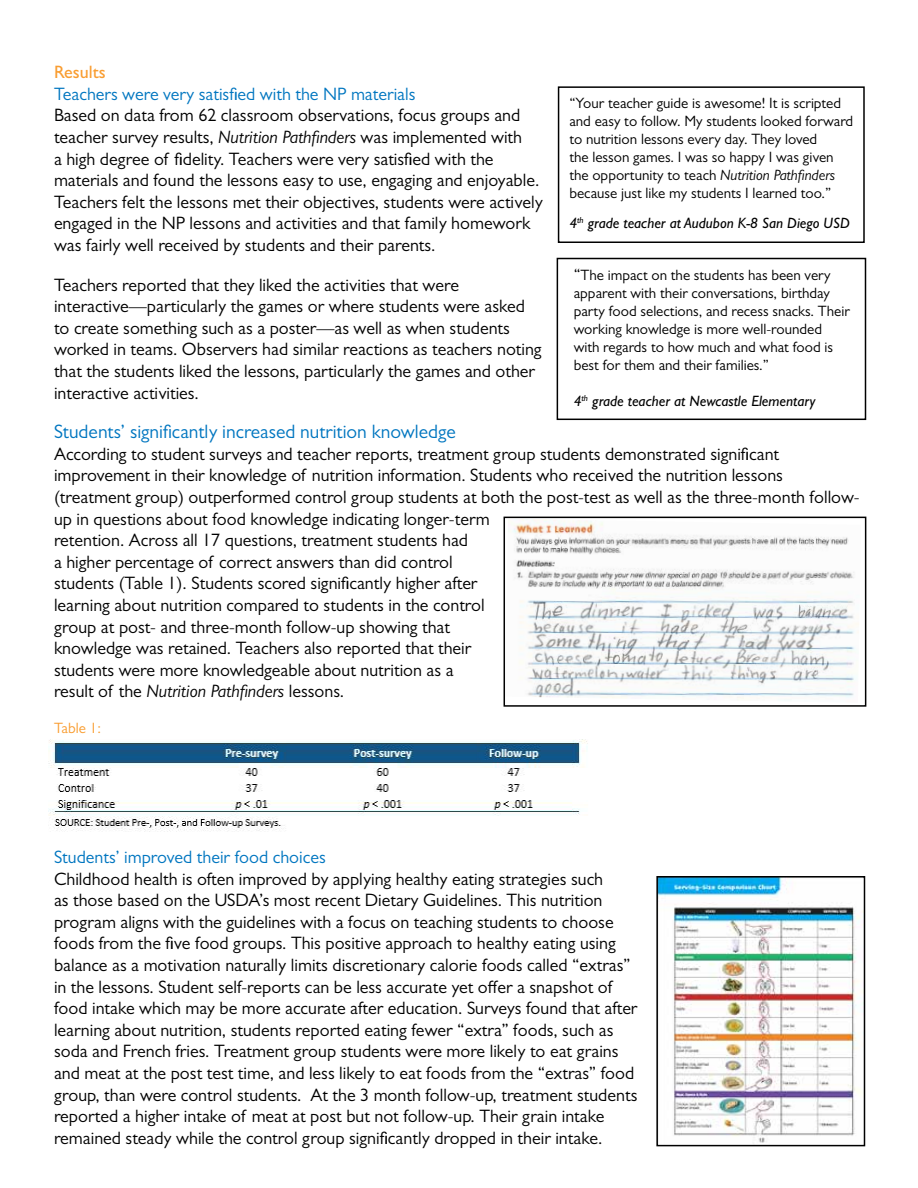
<style>
.page{position:relative;width:918px;height:1188px;background:#fff}
.page>*{position:absolute;margin:0;border:0;box-sizing:border-box;transform-origin:0 0}
.t1{font:19.5px "Gill Sans MT Std";color:#0076c0}
.t2{font:18px/21.6px "Gill Sans MT Std";color:#000}
.t3{font:18px "Gill Sans MT Std";color:#0076c0}
.t4{font:500 18px "Gill Sans MT Std";color:#f99d31}
.t5{font:15px/18px "Gill Sans MT Std";color:#000}
.t6{font:italic 15px "Gill Sans Std";color:#000}
.t7{font:15px "Gill Sans MT Std";color:#f99d31}
.s1{font-style:italic}
.s2{font-size:16.5px}
</style>
<div class="page">
<div style="left:558px;top:86px;width:307px;height:157px;border:2px solid #000"></div>
<div style="left:557px;top:258px;width:309px;height:162px;border:2px solid #000"></div>
<img style="left:508px;top:520px;width:351px;height:179px">
<div style="left:504px;top:517px;width:362px;height:190px;border:2px solid #000"></div>
<img style="left:659px;top:879px;width:202px;height:264px">
<div style="left:656px;top:876px;width:209px;height:270px;border:2px solid #000"></div>
<img style="left:48px;top:740px;width:540px;height:92px">
<p class="t4" style="left:54px;top:62px;width:53px">Results</p>
<p class="t3" style="left:54px;top:83px;width:363px">Teachers were very satisfied with the NP materials</p>
<p class="t2" style="left:54px;top:105px;width:490px">Based on data from 62 classroom observations, focus groups and teacher survey results, <span class="s1">Nutrition Pathfinders</span> was implemented with<br>a high degree of fidelity. Teachers were very satisfied with the materials and found the lessons easy to use, engaging and enjoyable.<br>Teachers felt the lessons met their objectives, students were actively engaged in the NP lessons and activities and that family homework was fairly well received by students and their parents.</p>
<p class="t2" style="left:54px;top:274px;width:489px">Teachers reported that they liked the activities that were interactive—particularly the games or where students were asked to create something such as a poster—as well as when students worked in teams. Observers had similar reactions as teachers noting that the students liked the lessons, particularly the games and other interactive activities.</p>
<p class="t1" style="left:54px;top:421px;width:403px">Students’ significantly increased nutrition knowledge</p>
<p class="t2" style="left:54px;top:443px;width:807px">According to student surveys and teacher reports, treatment group students demonstrated significant improvement in their knowledge of nutrition information. Students who received the nutrition lessons (treatment group) outperformed control group students at both the post-test as well as the three-month follow&shy;up in questions about food knowledge indicating longer-term<br>retention. Across all 17 questions, treatment students had<br>a higher percentage of correct answers than did control<br>students (Table 1). Students scored significantly higher after<br>learning about nutrition compared to students in the control<br>group at post- and three-month follow-up showing that<br>knowledge was retained. Teachers also reported that their<br>students were more knowledgeable about nutrition as a<br>result of the <span class="s1">Nutrition Pathfinders</span> lessons.</p>
<p class="t7" style="left:54px;top:720px;width:48px">Table 1:</p>
<p class="t5" style="left:569px;top:94px;width:285px">“Your teacher guide is awesome! It is scripted and easy to follow. My students looked forward to nutrition lessons every day. They loved<br>the lesson games. I was so happy I was given the opportunity to teach <span class="s1">Nutrition Pathfinders </span>because just like my students I learned too.”</p>
<p class="t6" style="left:569px;top:214px;width:282px">4<sup>th</sup> grade teacher at Audubon K-8 San Diego USD</p>
<p class="t5" style="left:574px;top:266px;width:278px"><span class="s2">“</span>The impact on the students has been very apparent with their conversations, birthday party food selections, and recess snacks. Their working knowledge is more well-rounded with regards to how much and what food is best for them and their families.”</p>
<p class="t6" style="left:574px;top:393px;width:243px">4<sup>th</sup> grade teacher at Newcastle Elementary</p>
<p class="t3" style="left:54px;top:847px;width:273px">Students’ improved their food choices</p>
<p class="t2" style="left:54px;top:868px;width:585px">Childhood health is often improved by applying healthy eating strategies such<br>as those based on the USDA’s most recent Dietary Guidelines. This nutrition program aligns with the guidelines with a focus on teaching students to choose foods from the five food groups. This positive approach to healthy eating using balance as a motivation naturally limits discretionary calorie foods called “extras” in the lessons. Student self-reports can be less accurate yet offer a snapshot of food intake which may be more accurate after education. Surveys found that after learning about nutrition, students reported eating fewer “extra” foods, such as soda and French fries. Treatment group students were more likely to eat grains and meat at the post test time, and less likely to eat foods from the “extras” food group, than were control students. At the 3 month follow-up, treatment students reported a higher intake of meat at post but not follow-up. Their grain intake remained steady while the control group significantly dropped in their intake.</p>
</div>
